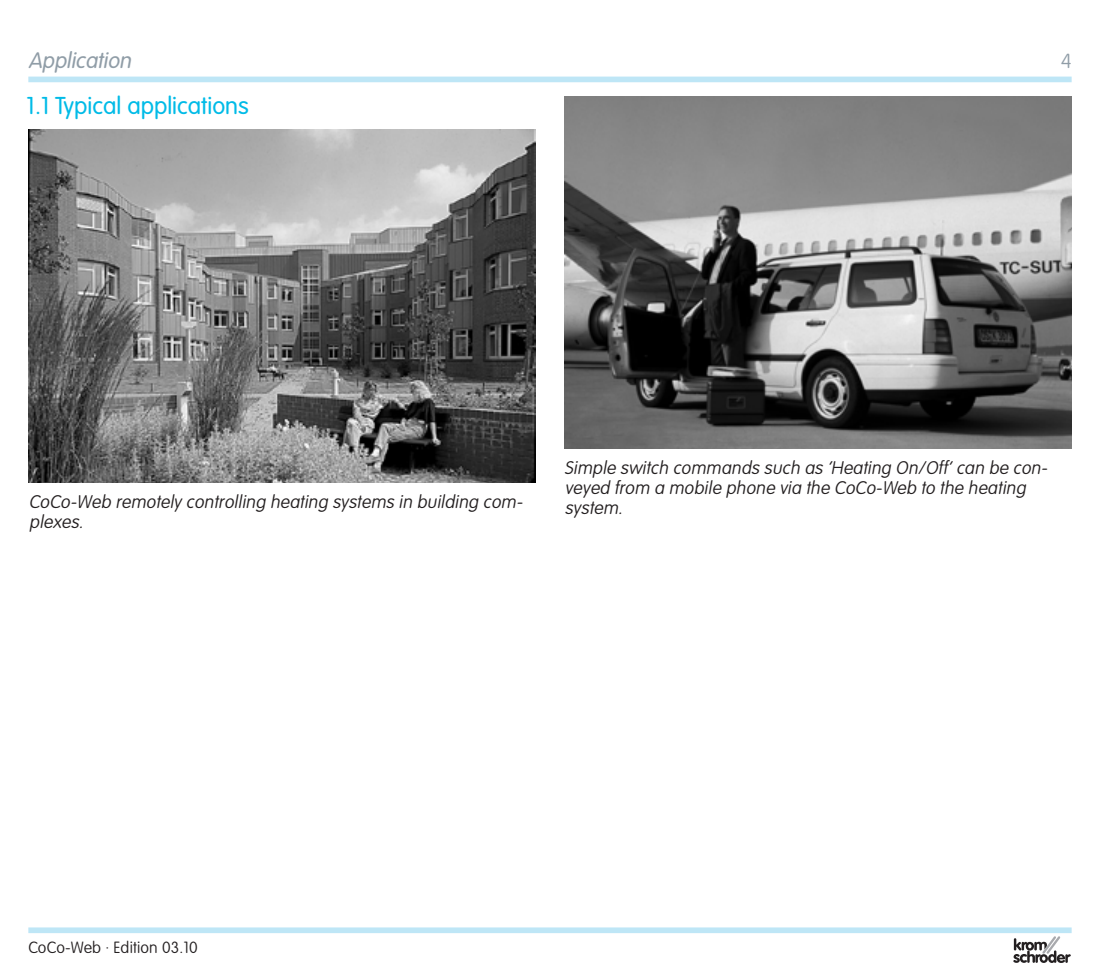
<style>
.page{position:relative;width:1100px;height:970px;background:#fff}
.page>*{position:absolute;margin:0;border:0;box-sizing:border-box;transform-origin:0 0}
.t1{font:300 24px "VAG Rounded Std";color:#00bbe7}
.t2{font:italic 300 22px "VAG Rounded Std";color:#909da7}
.t3{font:100 20px "VAG Rounded Std";color:#909da7}
.t4{font:italic 100 18px/20px "VAG Rounded Std";color:#231f20}
.t5{font:100 16px "VAG Rounded Std";letter-spacing:.01em;color:#231f20}
</style>
<div class="page">
<div style="left:28px;top:77px;width:1043px;height:5px;background:#bee6f6"></div>
<div style="left:28px;top:927px;width:1043px;height:6px;background:#bee6f6"></div>
<svg style="left:1013px;top:936px;width:58px;height:26px"></svg>
<img style="left:28px;top:129px;width:508px;height:353px">
<img style="left:564px;top:96px;width:507px;height:352px">
<p class="t2" style="left:28px;top:48px;width:109px">Application</p>
<p class="t3" style="left:1061px;top:50px;width:12px">4</p>
<h1 class="t1" style="left:27px;top:91px;width:224px">1.1 Typical applications</h1>
<p class="t4" style="left:29px;top:492px;width:499px">CoCo-Web remotely controlling heating systems in building com&shy;plexes.</p>
<p class="t4" style="left:565px;top:458px;width:488px">Simple switch commands such as ‘Heating On/Off’can be con&shy;veyed from a mobile phone via the CoCo-Web to the heating system.</p>
<p class="t5" style="left:28px;top:938px;width:171px">CoCo-Web · Edition 03.10</p>
</div>
